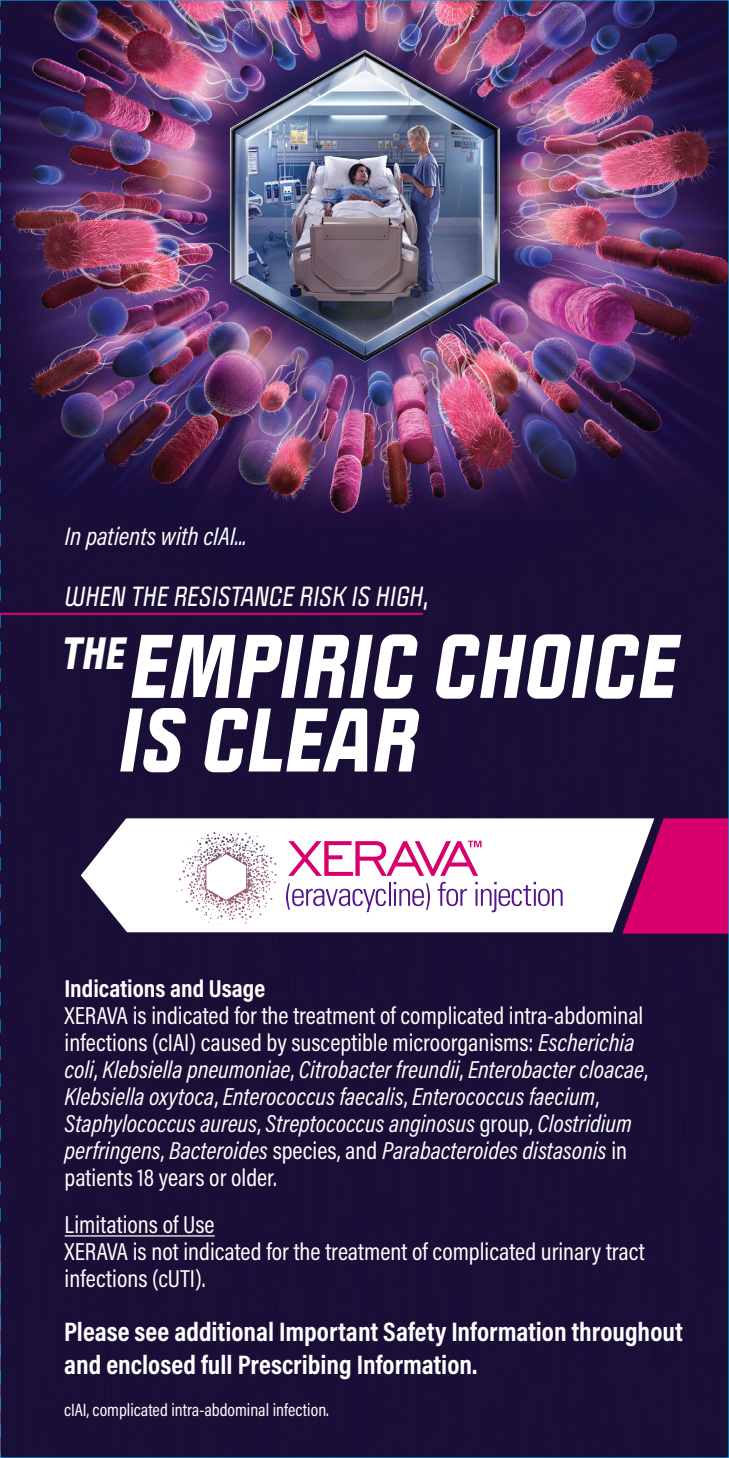
<style>
.page{position:relative;width:729px;height:1458px;background:#fff}
.page>*{position:absolute;margin:0;border:0;box-sizing:border-box;transform-origin:0 0}
.t1{font:italic 900 78.75px/73.6px "Politica";letter-spacing:.01em;color:#fff}
.t2{font:italic 900 39.6px "Politica";color:#fff}
.t3{font:700 27px/32.4px "Acumin Pro Cond";color:#fff}
.t4{font:italic 25.65px "Acumin Pro Cond";color:#fff}
.t5{font:italic 24.75px/27px "Acumin Pro Cond";color:#fff}
.t6{font:24.75px/27px "Acumin Pro Cond";color:#fff}
.t7{font:italic 700 24.3px "Politica";letter-spacing:.01em;color:#fff}
.t8{font:18px "Acumin Pro Cond";color:#fff}
.s1{font-weight:700;font-style:normal}
.s2{font-style:normal}
</style>
<div class="page">
<img style="left:102px;top:0;width:627px;height:1458px">
<svg style="left:0;top:0;width:102px;height:1458px;background:#25163f"></svg>
<p class="t4" style="left:65px;top:520px;width:184px">In patients with cIAI...</p>
<p class="t7" style="left:65px;top:579px;width:366px">WHEN THE RESISTANCE RISK IS HIGH,</p>
<p class="t1" style="left:119px;top:627px;width:560px">EMPIRIC CHOICE<br>IS CLEAR</p>
<p class="t2" style="left:62px;top:622px;width:65px">THE</p>
<p class="t5" style="left:65px;top:975px;width:585px"><span class="s1">Indications and Usage<br></span><span class="s2">XERAVA is indicated for the treatment of complicated intra-abdominal infections (cIAI) caused by susceptible microorganisms:</span> Escherichia coli<span class="s2">,</span> Klebsiella pneumoniae<span class="s2">,</span> Citrobacter freundii<span class="s2">,</span> Enterobacter cloacae<span class="s2">, </span>Klebsiella oxytoca<span class="s2">,</span> Enterococcus faecalis<span class="s2">,</span> Enterococcus faecium<span class="s2">, </span>Staphylococcus aureus<span class="s2">,</span> Streptococcus anginosus <span class="s2">group,</span> Clostridium perfringens<span class="s2">,</span> Bacteroides <span class="s2">species, and</span> Parabacteroides distasonis <span class="s2">in patients 18 years or older.</span></p>
<p class="t6" style="left:65px;top:1211px;width:582px">Limitations of Use<br>XERAVA is not indicated for the treatment of complicated urinary tract infections (cUTI).</p>
<p class="t3" style="left:64px;top:1315px;width:620px">Please see additional Important Safety Information throughout and enclosed full Prescribing Information.</p>
<p class="t8" style="left:64px;top:1398px;width:266px">cIAI, complicated intra-abdominal infection.</p>
</div>
